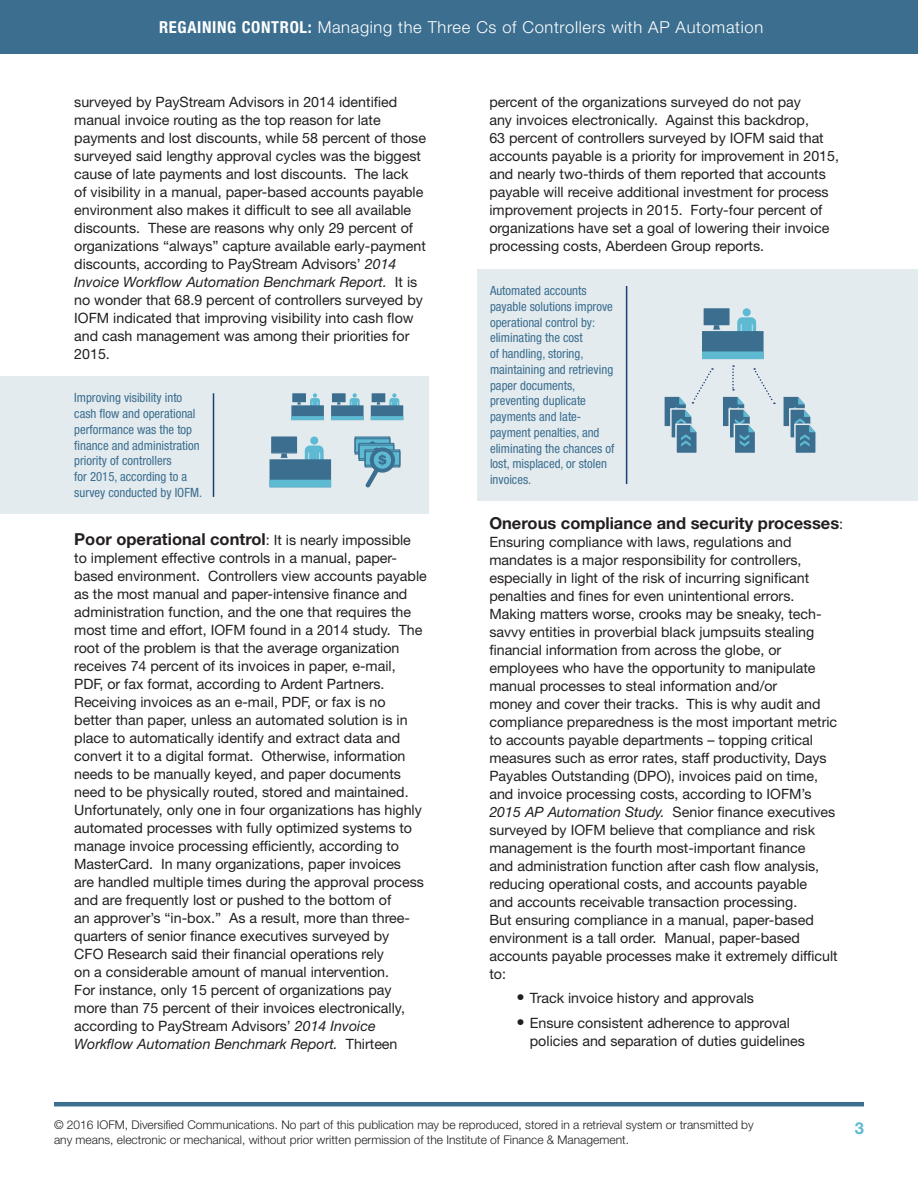
<style>
.page{position:relative;width:918px;height:1188px;background:#fff}
.page>*{position:absolute;margin:0;border:0;box-sizing:border-box;transform-origin:0 0}
._1st_sentence_bold{font:700 16.5px "Helvetica Neue LT Std";color:#231f20}
.t1{font:300 16.5px "Helvetica Neue LT Std";letter-spacing:.04em;color:#fff}
.Body{font:700 16.5px "Helvetica Neue LT Std";color:#5ebad3}
._1st_sentence_bold-2{font:14.25px/18px "Helvetica Neue LT Std";color:#231f20}
.Sidebar_Text{font:condensed 12.75px/15.8px "Helvetica Neue LT Std";color:#3b6e8f}
.t2{font:300 12px/15px "Helvetica Neue LT Std";color:#231f20}
.s1{font-weight:700;font-stretch:condensed}
.s2{font-style:italic}
.s3{font-weight:400;font-size:14.25px}
.s4{font-weight:700;font-size:16.5px}
</style>
<div class="page">
<div style="left:0;top:0;width:918px;height:54px;background:#3b6e8f"></div>
<hr style="left:54px;top:1102px;width:810px;height:4px;background:#3b6e8f">
<div style="left:477px;top:269px;width:441px;height:232px;background:#e4ebef"></div>
<svg style="left:702px;top:308px;width:62px;height:51px"></svg>
<hr style="left:626px;top:286px;width:1px;height:198px;background:#1b3f77">
<svg style="left:784px;top:397px;width:32px;height:56px"></svg>
<svg style="left:665px;top:368px;width:48px;height:85px"></svg>
<svg style="left:723px;top:365px;width:52px;height:88px"></svg>
<div style="left:0;top:376px;width:429px;height:137px;background:#e4ebef"></div>
<svg style="left:355px;top:437px;width:35px;height:18px"></svg>
<div style="left:355px;top:439px;width:35px;height:14px;border:1px solid #3b6e8f"></div>
<svg style="left:359px;top:443px;width:6px;height:18px"></svg>
<div style="left:359px;top:445px;width:35px;height:14px;border:1px solid #3b6e8f"></div>
<div style="left:365px;top:449px;width:35px;height:18px;background:#5ebad3;border:1px solid #3b6e8f"></div>
<div style="left:365px;top:451px;width:35px;height:14px;border:1px solid #3b6e8f"></div>
<svg style="left:365px;top:441px;width:32px;height:47px"></svg>
<svg style="left:331px;top:393px;width:33px;height:27px"></svg>
<svg style="left:371px;top:393px;width:32px;height:27px"></svg>
<svg style="left:291px;top:393px;width:33px;height:27px"></svg>
<svg style="left:270px;top:436px;width:61px;height:51px"></svg>
<hr style="left:213px;top:393px;width:1px;height:104px;background:#1b3f77">
<p class="t1" style="left:159px;top:17px;width:606px"><span class="s1">REGAINING CONTROL:</span> Managing the Three Cs of Controllers with AP Automation</p>
<p class="_1st_sentence_bold-2" style="left:74px;top:93px;width:353px">surveyed by PayStream Advisors in 2014 identified manual invoice routing as the top reason for late payments and lost discounts, while 58 percent of those surveyed said lengthy approval cycles was the biggest cause of late payments and lost discounts. The lack<br>of visibility in a manual, paper-based accounts payable environment also makes it difficult to see all available discounts. These are reasons why only 29 percent of organizations “always” capture available early-payment discounts, according to PayStream Advisors’ <span class="s2">2014<br>Invoice Workflow Automation Benchmark Report.</span> It is no wonder that 68.9 percent of controllers surveyed by IOFM indicated that improving visibility into cash flow and cash management was among their priorities for 2015.</p>
<p class="Sidebar_Text" style="left:74px;top:390px;width:129px">Improving visibility into cash flow and operational performance was the top finance and administration priority of controllers<br>for 2015, according to a survey conducted by IOFM.</p>
<p class="_1st_sentence_bold" style="left:74px;top:529px;width:338px">Poor operational control<span class="s3">: It is nearly impossible</span></p>
<p class="_1st_sentence_bold-2" style="left:74px;top:549px;width:354px">to implement effective controls in a manual, paper&shy;based environment. Controllers view accounts payable as the most manual and paper-intensive finance and administration function, and the one that requires the most time and effort, IOFM found in a 2014 study. The root of the problem is that the average organization receives 74 percent of its invoices in paper, e-mail, PDF, or fax format, according to Ardent Partners.<br>Receiving invoices as an e-mail, PDF, or fax is no<br>better than paper, unless an automated solution is in place to automatically identify and extract data and convert it to a digital format. Otherwise, information needs to be manually keyed, and paper documents need to be physically routed, stored and maintained.<br>Unfortunately, only one in four organizations has highly automated processes with fully optimized systems to manage invoice processing efficiently, according to MasterCard. In many organizations, paper invoices<br>are handled multiple times during the approval process and are frequently lost or pushed to the bottom of<br>an approver’s “in-box.” As a result, more than three&shy;quarters of senior finance executives surveyed by<br>CFO Research said their financial operations rely<br>on a considerable amount of manual intervention.<br>For instance, only 15 percent of organizations pay more than 75 percent of their invoices electronically, according to PayStream Advisors’ <span class="s2">2014 Invoice Workflow Automation Benchmark Report.</span> Thirteen</p>
<p class="_1st_sentence_bold-2" style="left:489px;top:93px;width:351px">percent of the organizations surveyed do not pay<br>any invoices electronically. Against this backdrop,<br>63 percent of controllers surveyed by IOFM said that accounts payable is a priority for improvement in 2015, and nearly two-thirds of them reported that accounts payable will receive additional investment for process improvement projects in 2015. Forty-four percent of organizations have set a goal of lowering their invoice processing costs, Aberdeen Group reports.</p>
<p class="Sidebar_Text" style="left:490px;top:283px;width:126px">Automated accounts payable solutions improve operational control by: eliminating the cost<br>of handling, storing, maintaining and retrieving paper documents, preventing duplicate payments and late&shy;payment penalties, and eliminating the chances of lost, misplaced, or stolen invoices.</p>
<p class="_1st_sentence_bold" style="left:489px;top:512px;width:355px">Onerous compliance and security processes<span class="s3">:</span></p>
<p class="_1st_sentence_bold-2" style="left:489px;top:532px;width:350px">Ensuring compliance with laws, regulations and mandates is a major responsibility for controllers, especially in light of the risk of incurring significant penalties and fines for even unintentional errors.<br>Making matters worse, crooks may be sneaky, tech&shy;savvy entities in proverbial black jumpsuits stealing financial information from across the globe, or employees who have the opportunity to manipulate manual processes to steal information and/or<br>money and cover their tracks. This is why audit and compliance preparedness is the most important metric to accounts payable departments – topping critical measures such as error rates, staff productivity, Days Payables Outstanding (DPO), invoices paid on time, and invoice processing costs, according to IOFM’s <span class="s2">2015 AP Automation Study.</span> Senior finance executives surveyed by IOFM believe that compliance and risk management is the fourth most-important finance<br>and administration function after cash flow analysis, reducing operational costs, and accounts payable<br>and accounts receivable transaction processing.<br>But ensuring compliance in a manual, paper-based environment is a tall order. Manual, paper-based accounts payable processes make it extremely difficult to:</p>
<p class="_1st_sentence_bold-2" style="left:516px;top:989px;width:239px"><span class="s4">•</span> Track invoice history and approvals</p>
<p class="_1st_sentence_bold-2" style="left:530px;top:1014px;width:277px;text-indent:-14px"><span class="s4">•</span> Ensure consistent adherence to approval policies and separation of duties guidelines</p>
<p class="t2" style="left:54px;top:1117px;width:701px">© 2016 IOFM, Diversified Communications. No part of this publication may be reproduced, stored in a retrieval system or transmitted by any means, electronic or mechanical, without prior written permission of the Institute of Finance &amp; Management.</p>
<p class="Body" style="left:855px;top:1118px;width:11px">3</p>
</div>
